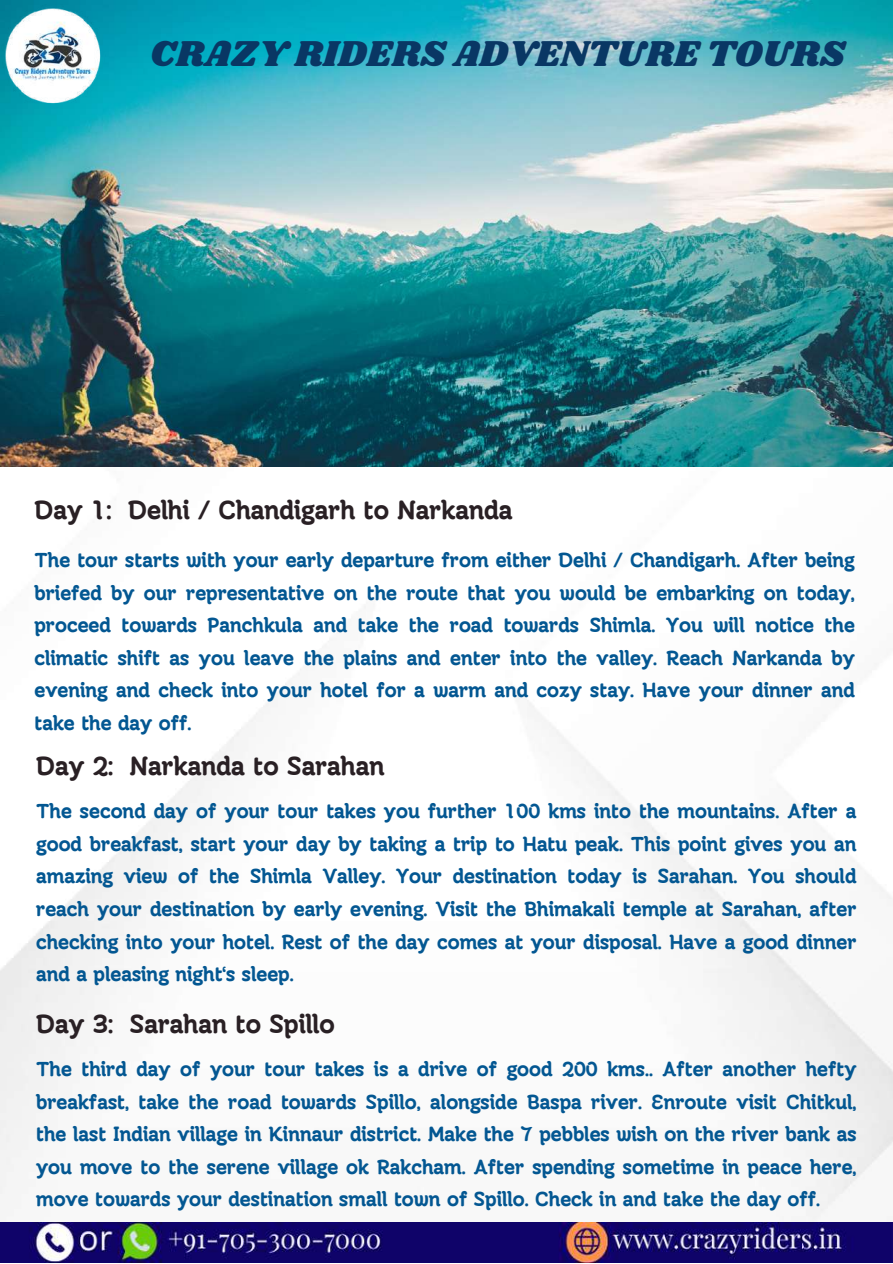
<style>
.page{position:relative;width:893px;height:1264px;background:#fff}
.page>*{position:absolute;margin:0;border:0;box-sizing:border-box;transform-origin:0 0}
.t1{font:37.35px "Shrikhand";color:#093764}
.t2{font:700 27px "Moonjelly";color:#292024}
.t3{font:700 21px/32.5px "Moonjelly";color:#035792;text-align:justify}
</style>
<div class="page">
<img style="left:0;top:466px;width:892px;height:796px">
<img style="left:0;top:0;width:892px;height:466px">
<img style="left:0;top:0;width:121px;height:124px">
<img style="left:0;top:1222px;width:892px;height:39px">
<h1 class="t1" style="left:150px;top:27px;width:697px">CRAZY RIDERS ADVENTURE TOURS</h1>
<p class="t2" style="left:34px;top:493px;width:479px">Day 1: Delhi / Chandigarh to Narkanda</p>
<p class="t3" style="left:34px;top:545px;width:821px">The tour starts with your early departure from either Delhi / Chandigarh. After being briefed by our representative on the route that you would be embarking on today, proceed towards Panchkula and take the road towards Shimla. You will notice the climatic shift as you leave the plains and enter into the valley. Reach Narkanda by evening and check into your hotel for a warm and cozy stay. Have your dinner and take the day off.</p>
<p class="t2" style="left:36px;top:750px;width:350px">Day 2: Narkanda to Sarahan</p>
<p class="t3" style="left:36px;top:796px;width:821px">The second day of your tour takes you further 100 kms into the mountains. After a good breakfast, start your day by taking a trip to Hatu peak. This point gives you an amazing view of the Shimla Valley. Your destination today is Sarahan. You should reach your destination by early evening. Visit the Bhimakali temple at Sarahan, after checking into your hotel. Rest of the day comes at your disposal. Have a good dinner and a pleasing night‘s sleep.</p>
<p class="t2" style="left:36px;top:1008px;width:300px">Day 3: Sarahan to Spillo</p>
<p class="t3" style="left:36px;top:1054px;width:821px">The third day of your tour takes is a drive of good 200 kms.. After another hefty breakfast, take the road towards Spillo, alongside Baspa river. Enroute visit Chitkul, the last Indian village in Kinnaur district. Make the 7 pebbles wish on the river bank as you move to the serene village ok Rakcham. After spending sometime in peace here, move towards your destination small town of Spillo. Check in and take the day off.</p>
</div>
